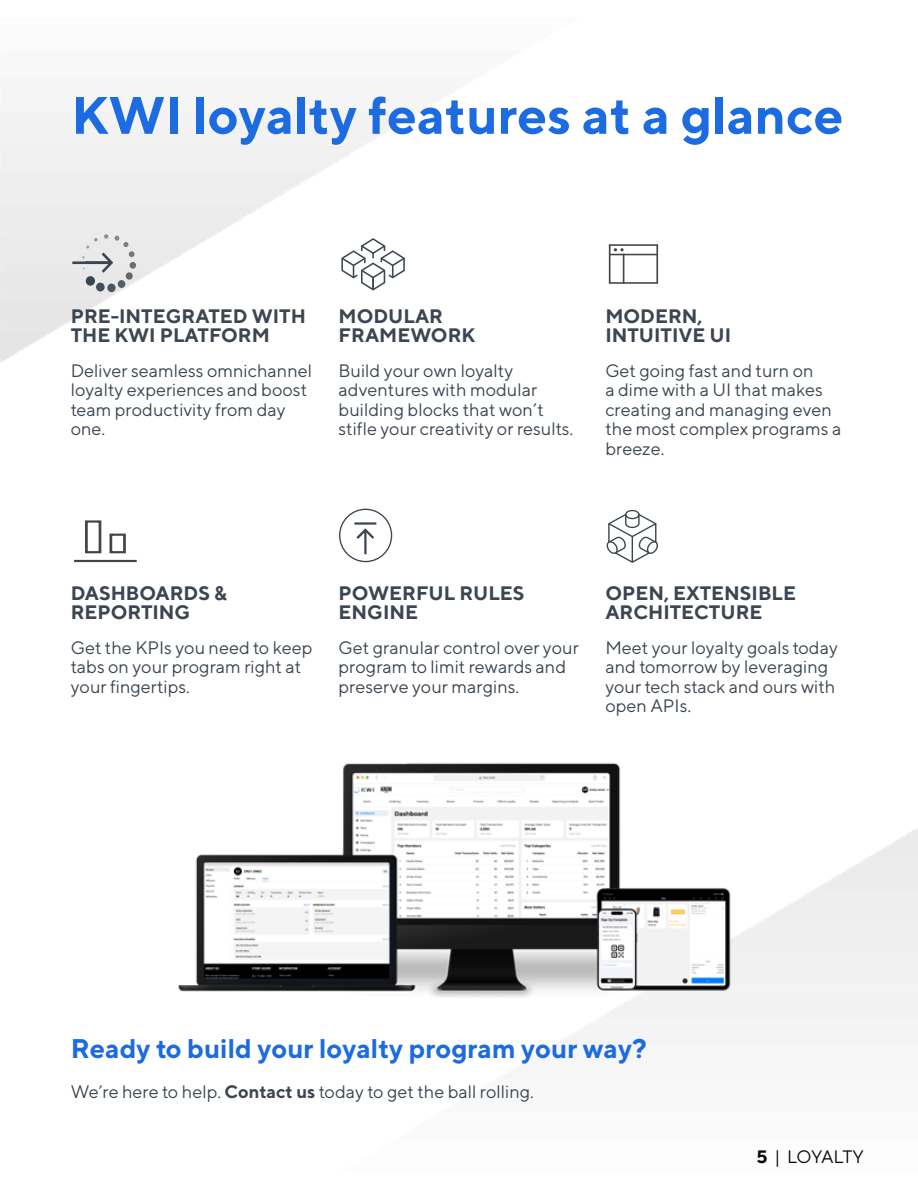
<style>
.page{position:relative;width:918px;height:1188px;background:#fff}
.page>*{position:absolute;margin:0;border:0;box-sizing:border-box;transform-origin:0 0}
.t1{font:700 52.5px "TT Norms";color:#1d6be0}
.t2{font:700 27px "TT Norms";color:#1d6be0}
.t3{font:700 19.5px/19.5px "TT Norms";color:#3c4651}
.t4{font:18px/19.5px "TT Norms";color:#3c4651}
.t5{font:18px "TT Norms";letter-spacing:-.04em;color:#000}
.s1{font-weight:700}
</style>
<div class="page">
<img style="left:0;top:83px;width:659px;height:477px">
<img style="left:178px;top:762px;width:598px;height:238px">
<div style="left:86px;top:276px;width:9px;height:10px;background:#3c4651;border-radius:50%"></div>
<svg style="left:96px;top:283px;width:9px;height:9px"></svg>
<svg style="left:107px;top:284px;width:9px;height:8px"></svg>
<div style="left:118px;top:280px;width:7px;height:8px;background:#565e68;border-radius:50%"></div>
<svg style="left:126px;top:272px;width:7px;height:8px"></svg>
<div style="left:130px;top:262px;width:6px;height:7px;background:#676f77;border-radius:50%"></div>
<svg style="left:72px;top:234px;width:62px;height:39px;background:#d8d9da"></svg>
<hr style="left:610px;top:254px;width:47px;height:1px;background:#444">
<svg style="left:614px;top:248px;width:10px;height:33px"></svg>
<div style="left:609px;top:244px;width:49px;height:40px;border:2px solid #444"></div>
<hr style="left:76px;top:560px;width:59px;height:2px;background:#444">
<div style="left:85px;top:520px;width:16px;height:33px;border:2px solid #444"></div>
<div style="left:110px;top:533px;width:16px;height:20px;border:2px solid #444"></div>
<div style="left:339px;top:509px;width:53px;height:53px;border:1px solid #3c4651;border-radius:50%"></div>
<svg style="left:357px;top:528px;width:17px;height:26px"></svg>
<hr style="left:354px;top:522px;width:22px;height:3px;background:#3c4651">
<svg style="left:340px;top:237px;width:66px;height:54px"></svg>
<div style="left:625px;top:510px;width:15px;height:9px;border:1px solid #3c4651;border-radius:50%"></div>
<svg style="left:605px;top:513px;width:54px;height:50px"></svg>
<h1 class="t1" style="left:71px;top:82px;width:774px">KWI loyalty features at a glance</h1>
<p class="t3" style="left:71px;top:306px;width:237px">PRE-INTEGRATED WITH<br>THE KWI PLATFORM</p>
<p class="t4" style="left:71px;top:361px;width:243px">Deliver seamless omnichannel loyalty experiences and boost team productivity from day one.</p>
<p class="t3" style="left:339px;top:306px;width:138px">MODULAR<br>FRAMEWORK</p>
<p class="t4" style="left:339px;top:361px;width:236px">Build your own loyalty adventures with modular building blocks that won’t stifle your creativity or results.</p>
<p class="t3" style="left:605px;top:306px;width:127px">MODERN,<br>INTUITIVE UI</p>
<p class="t4" style="left:605px;top:361px;width:238px">Get going fast and turn on<br>a dime with a UI that makes creating and managing even the most complex programs a breeze.</p>
<p class="t3" style="left:71px;top:583px;width:158px">DASHBOARDS &amp;<br>REPORTING</p>
<p class="t4" style="left:71px;top:637px;width:243px">Get the KPIs you need to keep tabs on your program right at your fingertips.</p>
<p class="t3" style="left:339px;top:583px;width:188px">POWERFUL RULES<br>ENGINE</p>
<p class="t4" style="left:339px;top:637px;width:242px">Get granular control over your program to limit rewards and preserve your margins.</p>
<p class="t3" style="left:605px;top:583px;width:192px">OPEN, EXTENSIBLE<br>ARCHITECTURE</p>
<p class="t4" style="left:605px;top:637px;width:234px">Meet your loyalty goals today and tomorrow by leveraging your tech stack and ours with open APIs.</p>
<h2 class="t2" style="left:71px;top:1031px;width:578px">Ready to build your loyalty program your way?</h2>
<p class="t4" style="left:71px;top:1082px;width:465px">We’re here to help. <span class="s1">Contact us</span> today to get the ball rolling.</p>
<p class="t5" style="left:756px;top:1146px;width:109px"><span class="s1">5</span> | LOYALTY</p>
</div>
